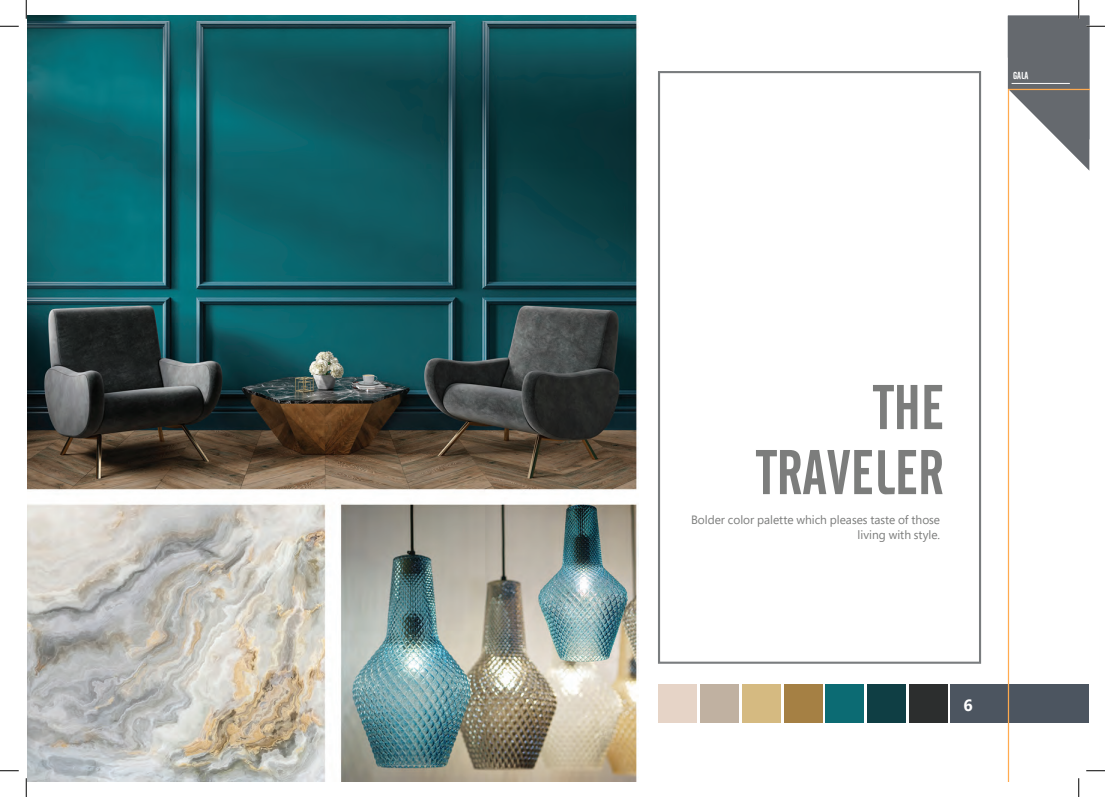
<style>
.page{position:relative;width:1105px;height:797px;background:#fff}
.page>*{position:absolute;margin:0;border:0;box-sizing:border-box;transform-origin:0 0}
.t1{font:62.5px/65px "Cafeta";color:#7c7d7c;text-align:right}
.t2{font:700 16.25px "Segoe Pro";color:#fff}
.t3{font:12px/15px "Segoe Pro";color:#7c7d7c;text-align:right}
.t4{font:10px "Cafeta";color:#fff}
</style>
<div class="page">
<img style="left:16px;top:16px;width:992px;height:765px">
<div style="left:950px;top:684px;width:139px;height:38px;background:#4c5560"></div>
<div style="left:909px;top:684px;width:39px;height:38px;background:#2c2e2e"></div>
<div style="left:867px;top:684px;width:39px;height:38px;background:#0f3e44"></div>
<div style="left:825px;top:684px;width:39px;height:38px;background:#0c6b73"></div>
<div style="left:742px;top:684px;width:39px;height:38px;background:#d5ba81"></div>
<div style="left:783px;top:684px;width:39px;height:38px;background:#a58044"></div>
<div style="left:700px;top:684px;width:39px;height:38px;background:#c0b1a1"></div>
<div style="left:658px;top:684px;width:39px;height:38px;background:#e6d4c7"></div>
<div style="left:658px;top:71px;width:323px;height:592px;border:2px solid #7a7d7f"></div>
<svg style="left:1008px;top:171px;width:81px;height:610px"></svg>
<svg style="left:0;top:25px;width:19px;height:2px"></svg>
<svg style="left:0;top:770px;width:19px;height:1px"></svg>
<svg style="left:1086px;top:770px;width:19px;height:1px"></svg>
<svg style="left:25px;top:0;width:2px;height:19px"></svg>
<svg style="left:25px;top:778px;width:2px;height:19px"></svg>
<svg style="left:1008px;top:0;width:97px;height:171px"></svg>
<svg style="left:1078px;top:778px;width:1px;height:19px"></svg>
<p class="t4" style="left:1013px;top:70px;width:17px">GALA</p>
<h1 class="t1" style="left:756px;top:376px;width:189px">THE<br>TRAVELER</h1>
<p class="t3" style="left:691px;top:512px;width:251px">Bolder color palette which pleases taste of those living with style.</p>
<h2 class="t2" style="left:963px;top:693px;width:11px">6</h2>
</div>
